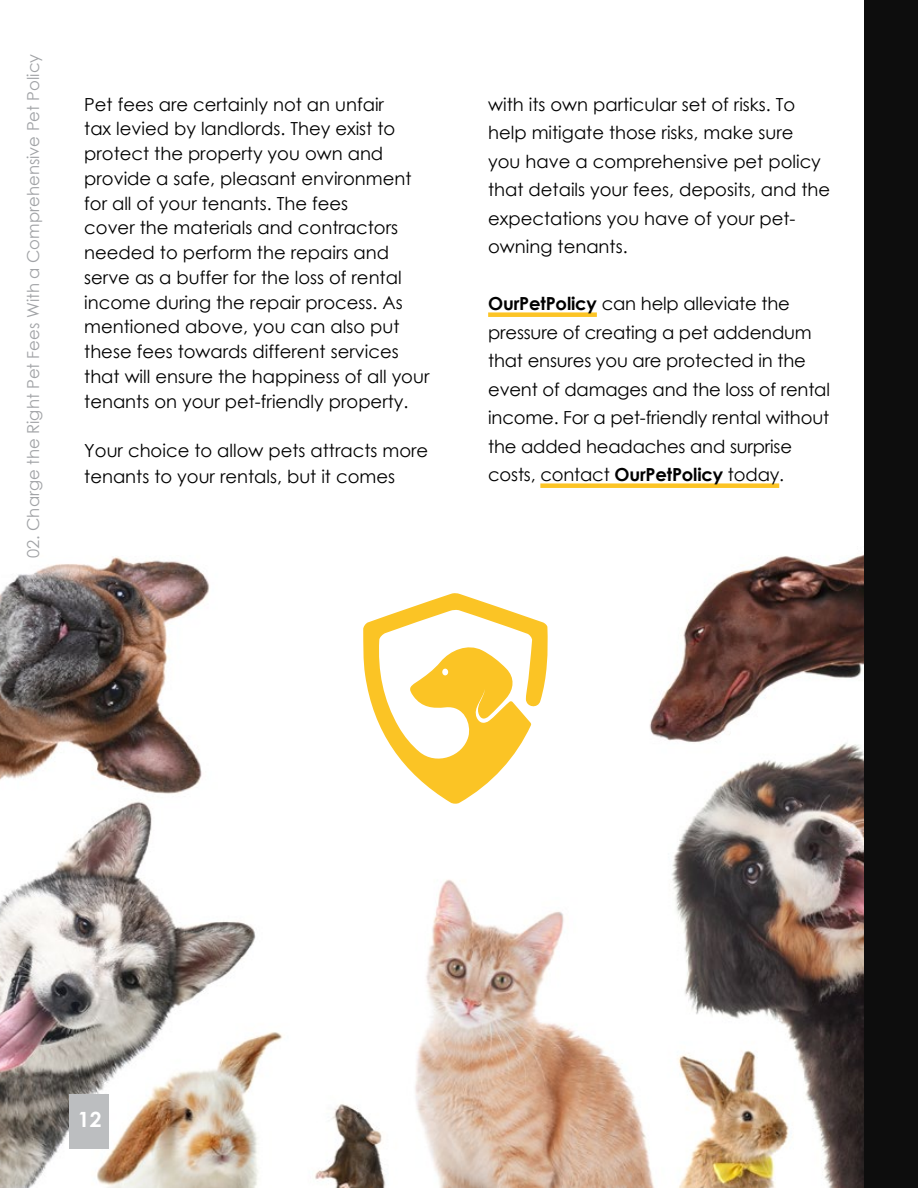
<style>
.page{position:relative;width:918px;height:1188px;background:#fff}
.page>*{position:absolute;margin:0;border:0;box-sizing:border-box;transform-origin:0 0}
.t1{font:700 21px "Century Gothic";color:#fff}
.t2{font:18px/24.8px "Century Gothic";color:#000}
.t3{font:16.5px "Century Gothic";color:#a1a3a6}
.s1{font-weight:700}
</style>
<div class="page">
<img style="left:0;top:483px;width:864px;height:705px">
<div style="left:69px;top:1094px;width:40px;height:55px;background:#bcbec0"></div>
<div style="left:864px;top:0;width:54px;height:1188px;background:#0d0d0d"></div>
<div style="left:488px;top:312px;width:109px;height:5px;background:#fcc425"></div>
<div style="left:540px;top:483px;width:239px;height:5px;background:#fcc425"></div>
<svg style="left:363px;top:593px;width:185px;height:211px"></svg>
<p class="t3" style="left:22px;top:558px;width:506px;rotate:-90deg">02. Charge the Right Pet Fees With a Comprehensive Pet Policy</p>
<p class="t2" style="left:84px;top:92px;width:347px">Pet fees are certainly not an unfair<br>tax levied by landlords. They exist to protect the property you own and provide a safe, pleasant environment for all of your tenants. The fees<br>cover the materials and contractors needed to perform the repairs and serve as a buffer for the loss of rental income during the repair process. As mentioned above, you can also put these fees towards different services that will ensure the happiness of all your tenants on your pet-friendly property.</p>
<p class="t2" style="left:84px;top:438px;width:346px;line-height:25.5px">Your choice to allow pets attracts more tenants to your rentals, but it comes</p>
<p class="t2" style="left:488px;top:90px;width:343px;line-height:28.5px">with its own particular set of risks. To help mitigate those risks, make sure you have a comprehensive pet policy that details your fees, deposits, and the expectations you have of your pet&shy;owning tenants.</p>
<p class="t2" style="left:488px;top:289px;width:343px;line-height:28.5px"><span class="s1">OurPetPolicy</span> can help alleviate the pressure of creating a pet addendum that ensures you are protected in the event of damages and the loss of rental income. For a pet-friendly rental without the added headaches and surprise costs, contact <span class="s1">OurPetPolicy</span> today.</p>
<p class="t1" style="left:78px;top:1106px;width:25px">12</p>
</div>
